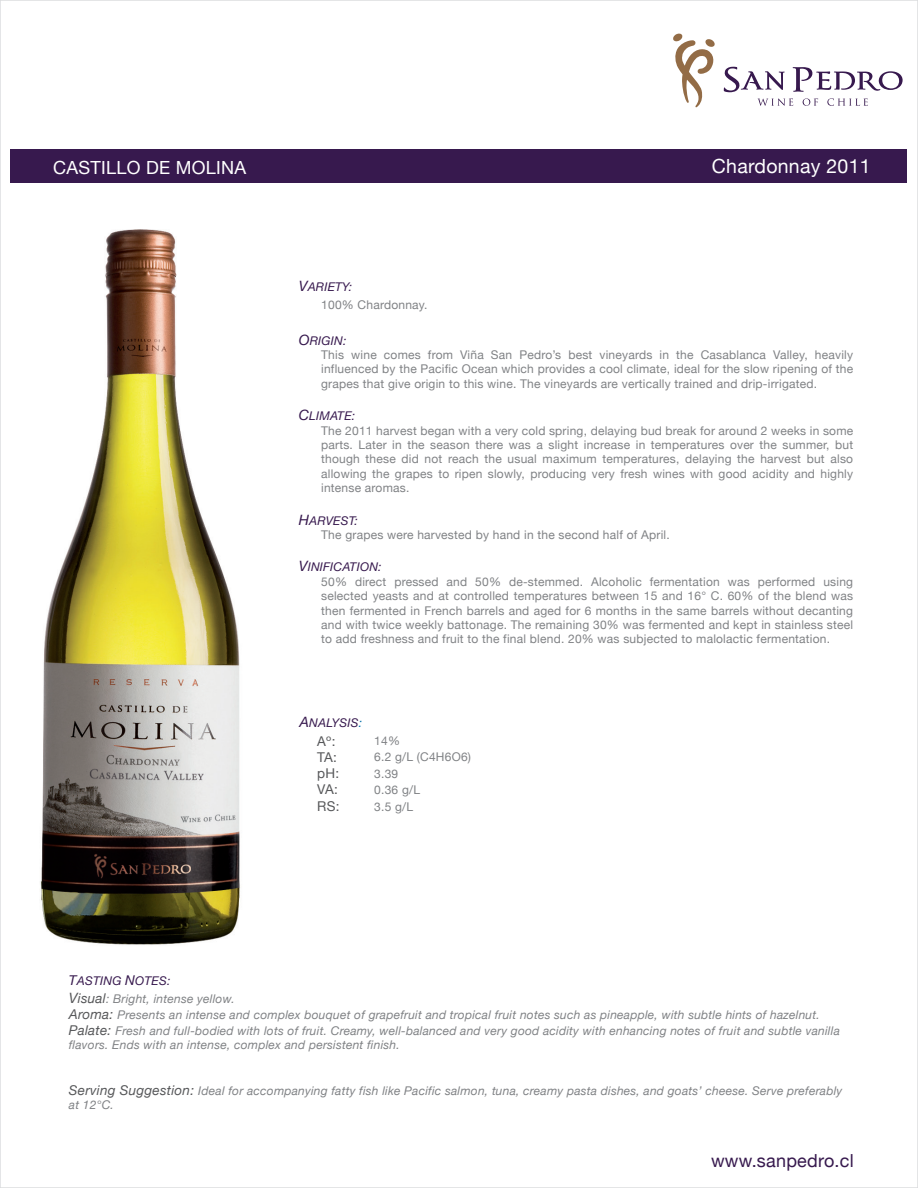
<style>
.page{position:relative;width:918px;height:1188px;background:#fff}
.page>*{position:absolute;margin:0;border:0;box-sizing:border-box;transform-origin:0 0}
.t1{font:19.5px "Helvetica Neue";letter-spacing:.015em;color:#fff}
.t2{font:18.15px "Helvetica Neue";letter-spacing:.015em;color:#fff}
.t3{font:18px "Helvetica Neue";letter-spacing:.015em;color:#37194e}
.t4{font:13.5px/16.2px "Helvetica Neue";letter-spacing:.02em;color:#57585a}
.t5{font:12px/14.4px "Helvetica Neue";letter-spacing:.02em;color:#808285}
.t6{font:italic 12px/18px "Helvetica Neue";letter-spacing:.02em;color:#808285}
.t7{font:italic 12px "Helvetica Neue";letter-spacing:.02em;color:#37194e}
.s1{font-style:italic;font-size:14.25px;color:#37194e}
.s2{font-style:italic;color:#37194e}
.s3{font-size:14.25px}
.s4{color:#006ea7}
.s5{font-size:13.5px;color:#37194e}
.s6{color:#37194e}
.s7{font-size:14.25px;color:#57585a}
.s8{font-size:13.5px;color:#57585a}
</style>
<div class="page">
<svg style="left:673px;top:33px;width:42px;height:74px"></svg>
<svg style="left:793px;top:67px;width:110px;height:25px"></svg>
<svg style="left:724px;top:67px;width:61px;height:25px"></svg>
<svg style="left:757px;top:98px;width:36px;height:8px"></svg>
<svg style="left:803px;top:98px;width:15px;height:8px"></svg>
<svg style="left:827px;top:98px;width:41px;height:8px"></svg>
<div style="left:10px;top:149px;width:898px;height:34px;background:#37194e"></div>
<img style="left:40px;top:230px;width:200px;height:715px">
<h2 class="t2" style="left:53px;top:152px;width:194px">CASTILLO DE MOLINA</h2>
<h1 class="t1" style="left:712px;top:150px;width:160px">Chardonnay 2011</h1>
<p class="t5" style="left:321px;top:277px;width:108px;line-height:18px;text-indent:-22px"><span class="s1">V</span><span class="s2">ARIETY:<br></span>100% Chardonnay.</p>
<p class="t5" style="left:321px;top:332px;width:534px;text-indent:-22px"><span class="s1">O</span><span class="s2">RIGIN:<br></span>This wine comes from Viña San Pedro’s best vineyards in the Casablanca Valley, heavily influenced by the Pacific Ocean which provides a cool climate, ideal for the slow ripening of the grapes that give origin to this wine. The vineyards are vertically trained and drip-irrigated.</p>
<p class="t5" style="left:321px;top:408px;width:534px;text-indent:-22px"><span class="s1">C</span><span class="s2">LIMATE:<br></span>The 2011 harvest began with a very cold spring, delaying bud break for around 2 weeks in some parts. Later in the season there was a slight increase in temperatures over the summer, but though these did not reach the usual maximum temperatures, delaying the harvest but also allowing the grapes to ripen slowly, producing very fresh wines with good acidity and highly intense aromas.</p>
<p class="t5" style="left:321px;top:512px;width:350px;text-indent:-22px"><span class="s1">H</span><span class="s2">ARVEST:<br></span>The grapes were harvested by hand in the second half of April.</p>
<p class="t5" style="left:321px;top:559px;width:533px;text-indent:-22px"><span class="s1">V</span><span class="s2">INIFICATION:<br></span>50% direct pressed and 50% de-stemmed. Alcoholic fermentation was performed using selected yeasts and at controlled temperatures between 15 and 16° C. 60% of the blend was then fermented in French barrels and aged for 6 months in the same barrels without decanting and with twice weekly battonage. The remaining 30% was fermented and kept in stainless steel to add freshness and fruit to the final blend. 20% was subjected to malolactic fermentation.</p>
<p class="t7" style="left:299px;top:713px;width:64px"><span class="s3">A</span>NALYSIS<span class="s4">:</span></p>
<p class="t4" style="left:317px;top:732px;width:24px">Aº:<br>TA: pH:<br>VA:<br>RS:</p>
<p class="t5" style="left:374px;top:731px;width:98px;line-height:16.5px">14%<br>6.2 g/L (C4H6O6)<br>3.39<br>0.36 g/L<br>3.5 g/L</p>
<p class="t6" style="left:69px;top:971px;width:167px"><span class="s5">T</span><span class="s6">ASTING</span> <span class="s5">N</span><span class="s6">OTES:<br></span><span class="s7">V</span><span class="s8">isual</span>: Bright, intense yellow.</p>
<p class="t6" style="left:69px;top:1006px;width:773px;line-height:16.2px"><span class="s8">Aroma:</span> Presents an intense and complex bouquet of grapefruit and tropical fruit notes such as pineapple, with subtle hints of hazelnut.<br><span class="s8">Palate:</span> Fresh and full-bodied with lots of fruit. Creamy, well-balanced and very good acidity with enhancing notes of fruit and subtle vanilla</p>
<p class="t6" style="left:69px;top:1036px;width:332px">flavors. Ends with an intense, complex and persistent finish.</p>
<p class="t6" style="left:69px;top:1083px;width:775px;line-height:14.4px"><span class="s8">Serving Suggestion:</span> Ideal for accompanying fatty fish like Pacific salmon, tuna, creamy pasta dishes, and goats’ cheese. Serve preferably at 12°C.</p>
<h3 class="t3" style="left:711px;top:1145px;width:144px">www.sanpedro.cl</h3>
</div>
